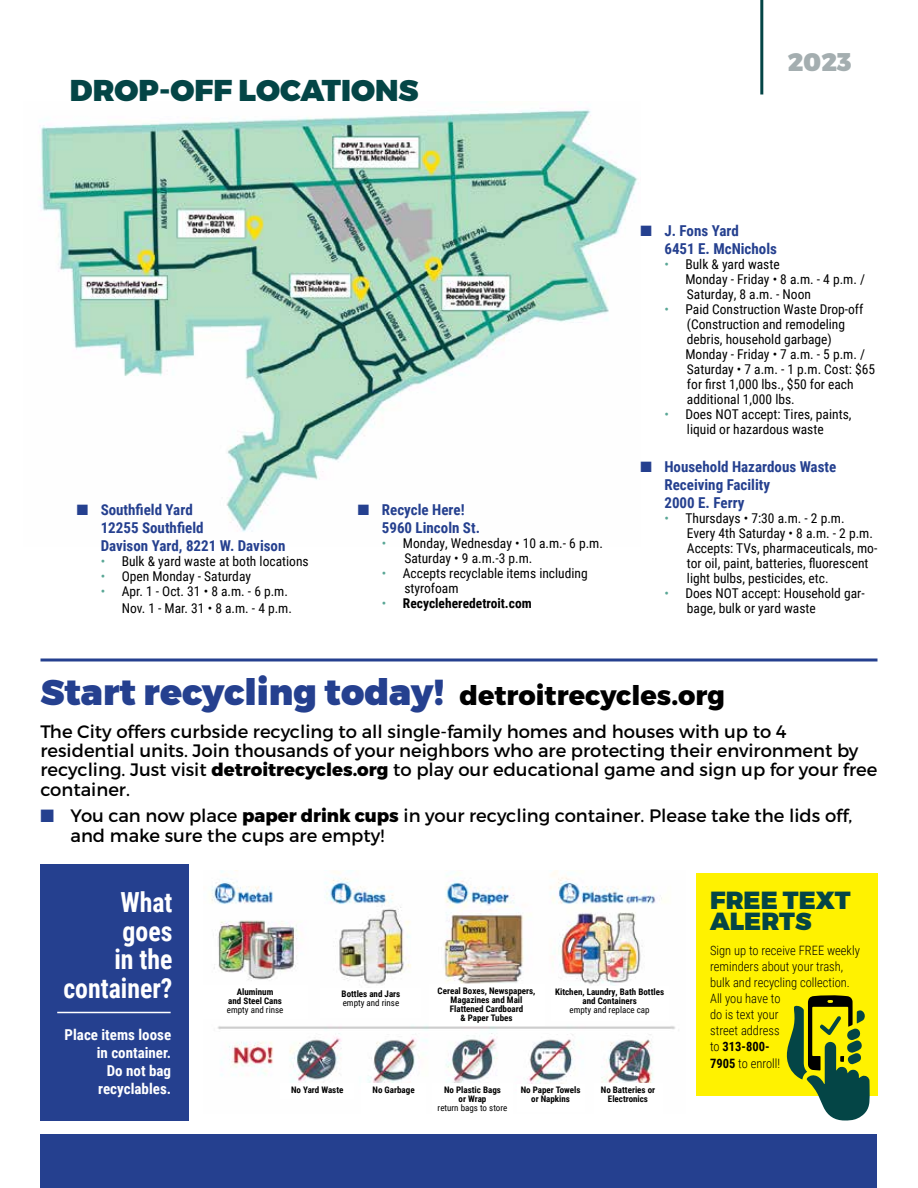
<style>
.page{position:relative;width:918px;height:1188px;background:#fff}
.page>*{position:absolute;margin:0;border:0;box-sizing:border-box;transform-origin:0 0}
.t1{font:900 36px "Montserrat";color:#25408f}
.t2{font:900 30px "Montserrat";color:#044546}
.t3{font:700 27.75px/28.5px "Roboto Condensed";color:#fff;text-align:right;scale:.93 1}
.t4{font:900 25.5px "Montserrat";color:#a4aeb0}
.t5{font:900 24.75px/21.5px "Montserrat";color:#044546}
.t6{font:18px/19.4px "Montserrat";color:#000}
.t7{font:700 15px/18px "Roboto Condensed";color:#25408f}
.t8{font:700 15px/18px "Roboto Condensed";color:#fff;text-align:right}
.t9{font:13.5px/15px "Roboto Condensed";color:#000}
.t10{font:700 13.5px "Roboto Condensed";color:#000}
.t11{font:300 12.9px/16px "Roboto Condensed";color:#000}
.t12{font:700 9px/9px "Roboto Condensed";color:#000;text-align:center}
.t13{font:9px "Roboto Condensed";color:#000}
.s1{color:#5aa796}
.s2{font-weight:400;color:#5aa796}
.s3{font-weight:800;font-size:27px;color:#000}
.s4{font-weight:800}
.s5{color:#25408f}
.s6{font-weight:700}
</style>
<div class="page">
<svg style="left:40px;top:658px;width:838px;height:4px;background:#5b6faa"></svg>
<hr style="left:760px;top:0;width:3px;height:95px;background:#044546">
<div style="left:40px;top:1134px;width:838px;height:54px;background:#25408f"></div>
<div style="left:40px;top:864px;width:149px;height:256px;background:#25408f"></div>
<img style="left:211px;top:870px;width:464px;height:214px">
<div style="left:696px;top:873px;width:182px;height:223px;background:#fff200"></div>
<svg style="left:786px;top:995px;width:84px;height:126px"></svg>
<img style="left:40px;top:109px;width:598px;height:423px">
<div style="left:594px;top:1083px;width:68px;height:31px;background:#fff"></div>
<div style="left:202px;top:986px;width:106px;height:33px;background:#fff"></div>
<div style="left:321px;top:988px;width:100px;height:29px;background:#fff"></div>
<div style="left:429px;top:985px;width:115px;height:41px;background:#fff"></div>
<div style="left:551px;top:986px;width:118px;height:35px;background:#fff"></div>
<div style="left:281px;top:1083px;width:73px;height:16px;background:#fff"></div>
<div style="left:362px;top:1083px;width:64px;height:33px;background:#fff"></div>
<div style="left:432px;top:1083px;width:81px;height:42px;background:#fff"></div>
<hr style="left:57px;top:1012px;width:114px;height:1px;background:#fff">
<h2 class="t2" style="left:70px;top:71px;width:350px">DROP-OFF LOCATIONS</h2>
<h3 class="t4" style="left:788px;top:46px;width:65px">2023</h3>
<p class="t7" style="left:101px;top:500px;width:186px;text-indent:-24px">■ Southfield Yard<br>12255 Southfield<br>Davison Yard, 8221 W. Davison</p>
<p class="t9" style="left:101px;top:553px;width:210px"><span class="s1">•</span> Bulk &amp; yard waste at both locations</p>
<p class="t9" style="left:101px;top:568px;width:152px"><span class="s1">•</span> Open Monday - Saturday</p>
<p class="t9" style="left:101px;top:582px;width:193px;line-height:17.1px;text-align:right"><span class="s1">•</span> Apr. 1 - Oct. 31 • 8 a.m. - 6 p.m.<br>Nov. 1 - Mar. 31 • 8 a.m. - 4 p.m.</p>
<p class="t7" style="left:382px;top:500px;width:100px;text-indent:-24px">■ Recycle Here!<br>5960 Lincoln St.</p>
<p class="t9" style="left:404px;top:535px;width:200px;text-indent:-23px"><span class="s1">•</span> Monday, Wednesday • 10 a.m.- 6 p.m.<br>Saturday • 9 a.m.-3 p.m.</p>
<p class="t9" style="left:404px;top:565px;width:185px;text-indent:-23px"><span class="s1">•</span> Accepts recyclable items including styrofoam</p>
<p class="t10" style="left:382px;top:594px;width:151px"><span class="s2">•</span> Recycleheredetroit.com</p>
<p class="t7" style="left:664px;top:221px;width:114px;text-indent:-24px">■ J. Fons Yard<br>6451 E. McNichols</p>
<p class="t9" style="left:685px;top:256px;width:181px;text-indent:-21px"><span class="s1">•</span> Bulk &amp; yard waste<br>Monday - Friday • 8 a.m. - 4 p.m. /<br>Saturday, 8 a.m. - Noon</p>
<p class="t9" style="left:685px;top:301px;width:191px;text-indent:-21px"><span class="s1">•</span> Paid Construction Waste Drop-off (Construction and remodeling debris, household garbage)<br>Monday - Friday • 7 a.m. - 5 p.m. /<br>Saturday • 7 a.m. - 1 p.m. Cost: $65 for first 1,000 lbs., $50 for each additional 1,000 lbs.</p>
<p class="t9" style="left:664px;top:406px;width:189px;text-align:center"><span class="s1">•</span> Does NOT accept: Tires, paints, liquid or hazardous waste</p>
<p class="t7" style="left:664px;top:457px;width:173px;text-indent:-24px">■ Household Hazardous Waste<br>Receiving Facility<br>2000 E. Ferry</p>
<p class="t9" style="left:687px;top:510px;width:192px;text-indent:-23px"><span class="s1">•</span> Thursdays • 7:30 a.m. - 2 p.m.<br>Every 4th Saturday • 8 a.m. - 2 p.m.<br>Accepts: TVs, pharmaceuticals, mo&shy;tor oil, paint, batteries, fluorescent light bulbs, pesticides, etc.</p>
<p class="t9" style="left:687px;top:585px;width:179px;text-indent:-23px"><span class="s1">•</span> Does NOT accept: Household gar&shy;bage, bulk or yard waste</p>
<h1 class="t1" style="left:40px;top:669px;width:686px">Start recycling today! <span class="s3">detroitrecycles.org</span></h1>
<p class="t6" style="left:40px;top:722px;width:838px">The City offers curbside recycling to all single-family homes and houses with up to 4 residential units. Join thousands of your neighbors who are protecting their environment by recycling. Just visit <span class="s4">detroitrecycles.org</span> to play our educational game and sign up for your free container.</p>
<h3 class="t6" style="left:71px;top:806px;width:783px;text-indent:-30px"><span class="s5">■</span> You can now place <span class="s4">paper drink cups</span> in your recycling container. Please take the lids off, and make sure the cups are empty!</h3>
<h3 class="t3" style="left:63px;top:887px;width:119px">What<br>goes<br>in the container?</h3>
<h3 class="t5" style="left:710px;top:890px;width:142px">FREE TEXT<br>ALERTS</h3>
<p class="t11" style="left:710px;top:942px;width:151px">Sign up to receive FREE weekly reminders about your trash, bulk and recycling collection.<br>All you have to<br>do is text your<br>street address<br>to <span class="s6">313-800-<br>7905</span> to enroll!</p>
<p class="t12" style="left:438px;top:986px;width:99px">Cereal Boxes, Newspapers,<br>Magazines and Mail<br>Flattened Cardboard<br>&amp; Paper Tubes</p>
<p class="t12" style="left:555px;top:987px;width:111px">Kitchen, Laundry, Bath Bottles and Containers</p>
<p class="t12" style="left:228px;top:987px;width:55px">Aluminum<br>and Steel Cans</p>
<p class="t13" style="left:227px;top:1003px;width:58px">empty and rinse</p>
<p class="t12" style="left:342px;top:989px;width:60px">Bottles and Jars</p>
<p class="t13" style="left:343px;top:997px;width:58px">empty and rinse</p>
<p class="t13" style="left:570px;top:1004px;width:82px">empty and replace cap</p>
<p class="t8" style="left:65px;top:1025px;width:108px">Place items loose in container.<br>Do not bag recyclables.</p>
<p class="t12" style="left:291px;top:1085px;width:54px">No Yard Waste</p>
<p class="t12" style="left:373px;top:1085px;width:44px">No Garbage</p>
<p class="t12" style="left:444px;top:1085px;width:58px">No Plastic Bags or Wrap</p>
<p class="t13" style="left:438px;top:1101px;width:71px">return bags to store</p>
<p class="t12" style="left:601px;top:1085px;width:56px">No Batteries or<br>Electronics</p>
<p class="t12" style="left:521px;top:1085px;width:61px">No Paper Towels or Napkins</p>
</div>
